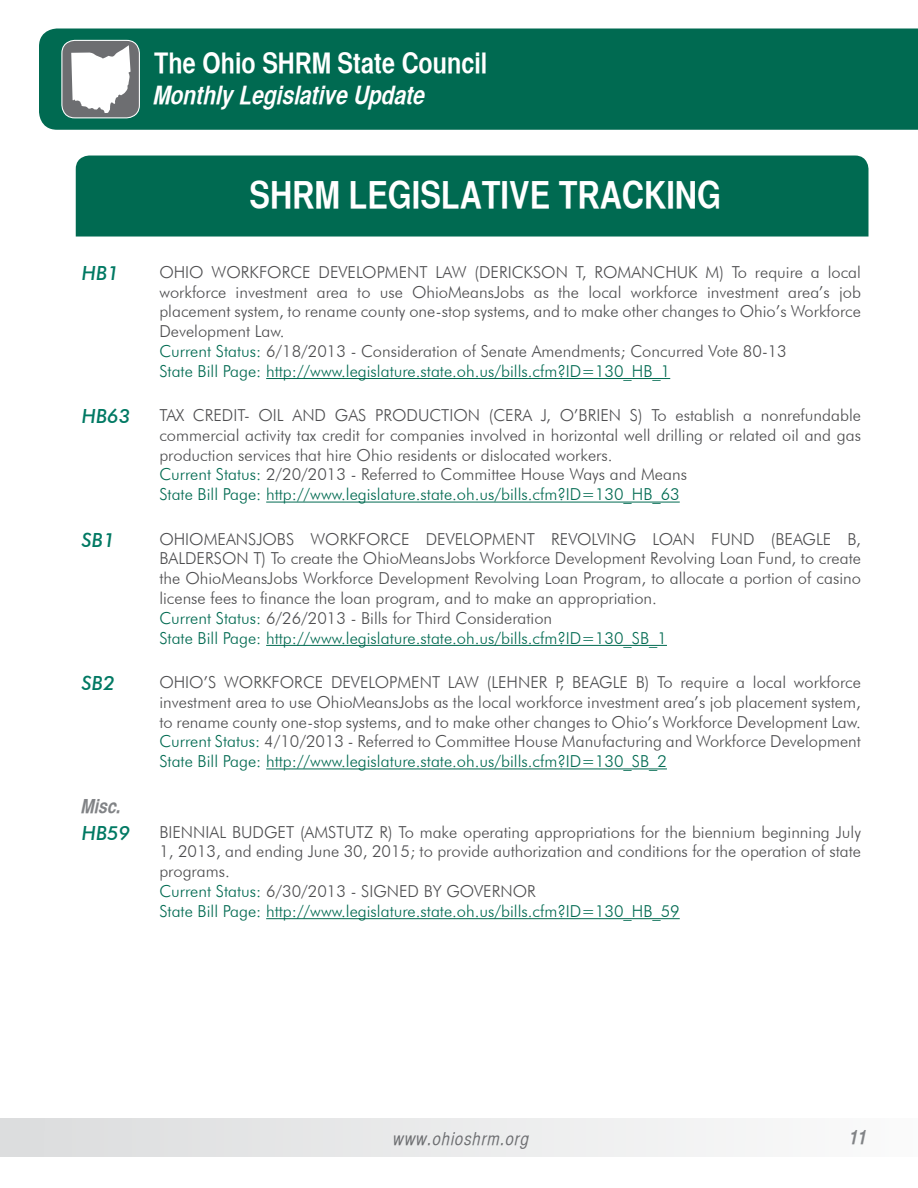
<style>
.page{position:relative;width:918px;height:1188px;background:#fff}
.page>*{position:absolute;margin:0;border:0;box-sizing:border-box;transform-origin:0 0}
.t1{font:37.5px "Helvetica CY Bold";color:#fff}
.t2{font:28.5px "Helvetica CY Bold";color:#fff}
.t3{font:italic 25.5px "Helvetica CY Bold";color:#fff}
.t4{font:italic 500 19.5px "Futura BT";color:#007963}
.t5{font:italic 19.5px "Helvetica CY Bold";color:#818386}
.t6{font:18px "Helvetica CY Oblique";letter-spacing:.05em;color:#6d6e71}
.t7{font:300 16.5px/19.8px "Futura BT";color:#4d4d4f}
.s1{color:#006a51}
</style>
<div class="page">
<div style="left:39px;top:28px;width:879px;height:102px;background:#006a51"></div>
<div style="left:62px;top:40px;width:77px;height:78px;background:#6d6e71;border-radius:13px"></div>
<div style="left:61px;top:40px;width:79px;height:78px;border:1px solid #fff;border-radius:13px"></div>
<svg style="left:66px;top:37px;width:67px;height:79px"></svg>
<div style="left:0;top:1118px;width:918px;height:38px;background:linear-gradient(to right,#dbdcdd,#fafbfb)"></div>
<hr style="left:266px;top:378px;width:404px;height:1px;background:#006a51">
<hr style="left:266px;top:502px;width:414px;height:1px;background:#006a51">
<hr style="left:266px;top:645px;width:401px;height:1px;background:#006a51">
<hr style="left:266px;top:769px;width:401px;height:1px;background:#006a51">
<hr style="left:266px;top:918px;width:414px;height:1px;background:#006a51">
<div style="left:76px;top:156px;width:792px;height:81px;background:#006a51"></div>
<h2 class="t2" style="left:154px;top:46px;width:335px">The Ohio SHRM State Council</h2>
<h3 class="t3" style="left:154px;top:79px;width:273px">Monthly Legislative Update</h3>
<h1 class="t1" style="left:250px;top:172px;width:473px">SHRM LEGISLATIVE TRACKING</h1>
<p class="t4" style="left:82px;top:261px;width:38px">HB1</p>
<p class="t7" style="left:159px;top:262px;width:703px">OHIO WORKFORCE DEVELOPMENT LAW (DERICKSON T, ROMANCHUK M) To require a local workforce investment area to use OhioMeansJobs as the local workforce investment area’s job placement system, to rename county one-stop systems, and to make other changes to Ohio’s Workforce Development Law.<br><span class="s1">Current Status:</span> 6/18/2013 - Consideration of Senate Amendments; Concurred Vote 80-13<br><span class="s1">State Bill Page: http://www.legislature.state.oh.us/bills.cfm?ID=130_HB_1</span></p>
<p class="t4" style="left:82px;top:405px;width:50px">HB63</p>
<p class="t7" style="left:159px;top:405px;width:703px">TAX CREDIT- OIL AND GAS PRODUCTION (CERA J, O’BRIEN S) To establish a nonrefundable commercial activity tax credit for companies involved in horizontal well drilling or related oil and gas production services that hire Ohio residents or dislocated workers.<br><span class="s1">Current Status:</span> 2/20/2013 - Referred to Committee House Ways and Means<br><span class="s1">State Bill Page: http://www.legislature.state.oh.us/bills.cfm?ID=130_HB_63</span></p>
<p class="t4" style="left:82px;top:528px;width:34px">SB1</p>
<p class="t7" style="left:159px;top:529px;width:703px">OHIOMEANSJOBS WORKFORCE DEVELOPMENT REVOLVING LOAN FUND (BEAGLE B, BALDERSON T) To create the OhioMeansJobs Workforce Development Revolving Loan Fund, to create the OhioMeansJobs Workforce Development Revolving Loan Program, to allocate a portion of casino license fees to finance the loan program, and to make an appropriation.<br><span class="s1">Current Status:</span> 6/26/2013 - Bills for Third Consideration<br><span class="s1">State Bill Page: http://www.legislature.state.oh.us/bills.cfm?ID=130_SB_1</span></p>
<p class="t4" style="left:82px;top:671px;width:34px">SB2</p>
<p class="t7" style="left:159px;top:672px;width:703px;text-align:justify">OHIO’S WORKFORCE DEVELOPMENT LAW (LEHNER P, BEAGLE B) To require a local workforce investment area to use OhioMeansJobs as the local workforce investment area’s job placement system, to rename county one-stop systems, and to make other changes to Ohio’s Workforce Development Law.<br><span class="s1">Current Status:</span> 4/10/2013 - Referred to Committee House Manufacturing and Workforce Development <span class="s1">State Bill Page: http://www.legislature.state.oh.us/bills.cfm?ID=130_SB_2</span></p>
<p class="t5" style="left:82px;top:794px;width:41px">Misc.</p>
<p class="t4" style="left:82px;top:821px;width:50px">HB59</p>
<p class="t7" style="left:159px;top:822px;width:703px">BIENNIAL BUDGET (AMSTUTZ R) To make operating appropriations for the biennium beginning July 1, 2013, and ending June 30, 2015; to provide authorization and conditions for the operation of state programs.<br><span class="s1">Current Status:</span> 6/30/2013 - SIGNED BY GOVERNOR<br><span class="s1">State Bill Page: http://www.legislature.state.oh.us/bills.cfm?ID=130_HB_59</span></p>
<p class="t6" style="left:394px;top:1128px;width:137px">www.ohioshrm.org</p>
<p class="t5" style="left:850px;top:1125px;width:19px">11</p>
</div>
